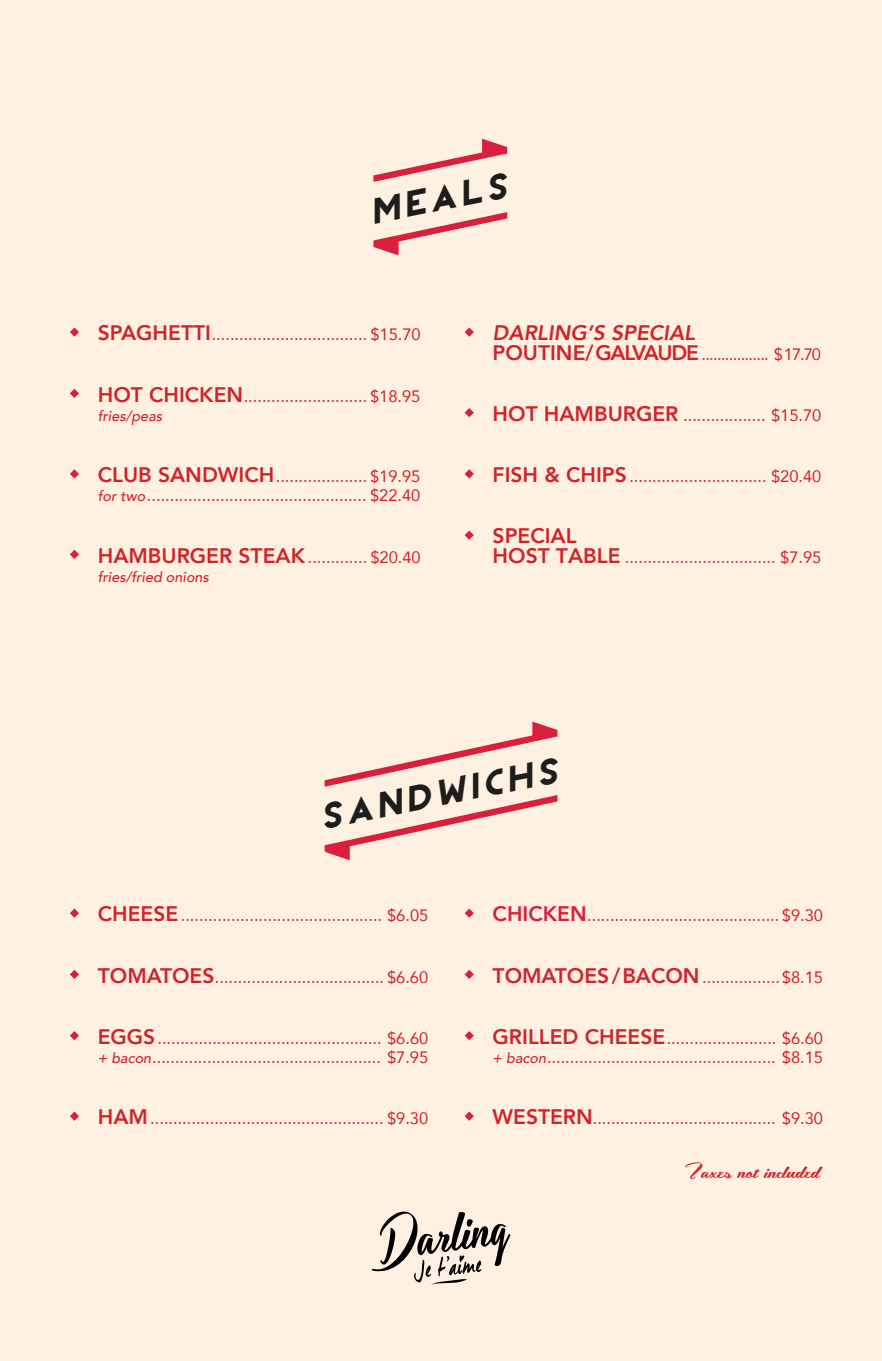
<style>
.page{position:relative;width:882px;height:1361px;background:#fff}
.page>*{position:absolute;margin:0;border:0;box-sizing:border-box;transform-origin:0 0}
.t1{font:italic 34.12px "REVOLUTION";color:#1d1d1b;scale:1.04 1}
.t2{font:italic 800 21px "Avenir";color:#d2232a}
.t3{font:italic 21px "Hemmet Personal Use Only";color:#d2232a}
.t4{font:800 21px "Avenir";color:#d2232a}
.t5{font:16.45px/19.2px "Avenir";color:#d2232a}
.t6{font:italic 500 14.35px "Avenir";color:#d2232a}
.s1{font-weight:800;font-size:21px}
.s2{font-weight:500;font-style:italic;font-size:14.35px}
.s3{font-weight:800;font-size:21px;color:#da1f3d}
</style>
<div class="page">
<div style="left:0;top:0;width:881px;height:1361px;background:#fff1e2"></div>
<svg style="left:372px;top:1211px;width:138px;height:74px"></svg>
<svg style="left:70px;top:327px;width:9px;height:10px"></svg>
<svg style="left:70px;top:389px;width:9px;height:9px"></svg>
<svg style="left:70px;top:469px;width:9px;height:9px"></svg>
<svg style="left:70px;top:550px;width:9px;height:9px"></svg>
<svg style="left:70px;top:908px;width:9px;height:10px"></svg>
<svg style="left:70px;top:970px;width:9px;height:9px"></svg>
<svg style="left:70px;top:1031px;width:9px;height:9px"></svg>
<svg style="left:70px;top:1111px;width:9px;height:10px"></svg>
<svg style="left:465px;top:327px;width:9px;height:10px"></svg>
<svg style="left:465px;top:408px;width:9px;height:9px"></svg>
<svg style="left:465px;top:469px;width:9px;height:9px"></svg>
<svg style="left:465px;top:530px;width:9px;height:10px"></svg>
<svg style="left:465px;top:908px;width:9px;height:10px"></svg>
<svg style="left:465px;top:970px;width:9px;height:9px"></svg>
<svg style="left:465px;top:1031px;width:9px;height:9px"></svg>
<svg style="left:465px;top:1111px;width:9px;height:10px"></svg>
<svg style="left:325px;top:721px;width:233px;height:66px"></svg>
<svg style="left:325px;top:795px;width:233px;height:65px"></svg>
<svg style="left:373px;top:139px;width:134px;height:43px"></svg>
<svg style="left:373px;top:212px;width:134px;height:43px"></svg>
<h1 class="t1" style="left:366px;top:182px;width:134px;rotate:-11deg">MEALS</h1>
<p class="t5" style="left:98px;top:324px;width:324px"><span class="s1">SPAGHETTI</span>.................................. $15.70</p>
<p class="t5" style="left:98px;top:386px;width:324px"><span class="s1">HOT CHICKEN</span>........................... $18.95</p>
<p class="t6" style="left:98px;top:407px;width:66px">fries/peas</p>
<p class="t5" style="left:98px;top:466px;width:324px"><span class="s1">CLUB SANDWICH</span>.................... $19.95 <span class="s2">for two</span>................................................ $22.40</p>
<p class="t5" style="left:98px;top:547px;width:324px"><span class="s1">HAMBURGER STEAK</span> ............. $20.40</p>
<p class="t6" style="left:98px;top:568px;width:113px">fries/fried onions</p>
<p class="t2" style="left:493px;top:320px;width:204px">DARLING’S SPECIAL</p>
<p class="t5" style="left:493px;top:344px;width:330px"><span class="s1">POUTINE/GALVAUDE</span> ................. $17.70</p>
<p class="t5" style="left:493px;top:405px;width:330px"><span class="s1">HOT HAMBURGER</span> .................. $15.70</p>
<p class="t5" style="left:493px;top:466px;width:330px"><span class="s1">FISH &amp; CHIPS</span> .............................. $20.40</p>
<p class="t4" style="left:493px;top:520px;width:85px">SPECIAL</p>
<p class="t5" style="left:493px;top:547px;width:330px"><span class="s1">HOST TABLE</span> ................................. $7.95</p>
<h1 class="t1" style="left:315px;top:787px;width:233px;rotate:-11deg">SANDWICHS</h1>
<p class="t5" style="left:98px;top:905px;width:332px"><span class="s1">CHEESE</span>............................................ $6.05</p>
<p class="t5" style="left:493px;top:905px;width:332px"><span class="s3">CHICKEN</span>.......................................... $9.30</p>
<p class="t5" style="left:98px;top:967px;width:332px"><span class="s1">TOMATOES</span>..................................... $6.60</p>
<p class="t5" style="left:493px;top:967px;width:332px"><span class="s1">TOMATOES/ BACON</span>.................$8.15</p>
<p class="t5" style="left:98px;top:1028px;width:332px"><span class="s1">EGGS</span>................................................. $6.60 <span class="s2">+ bacon</span>.................................................. $7.95</p>
<p class="t5" style="left:493px;top:1028px;width:332px"><span class="s1">GRILLED CHEESE</span>........................ $6.60 <span class="s2">+ bacon</span>.................................................. $8.15</p>
<p class="t5" style="left:98px;top:1108px;width:332px"><span class="s1">HAM</span>................................................... $9.30</p>
<p class="t5" style="left:493px;top:1108px;width:332px"><span class="s1">WESTERN</span>........................................ $9.30</p>
<p class="t3" style="left:690px;top:1156px;width:151px">Taxesnotincluded</p>
</div>
